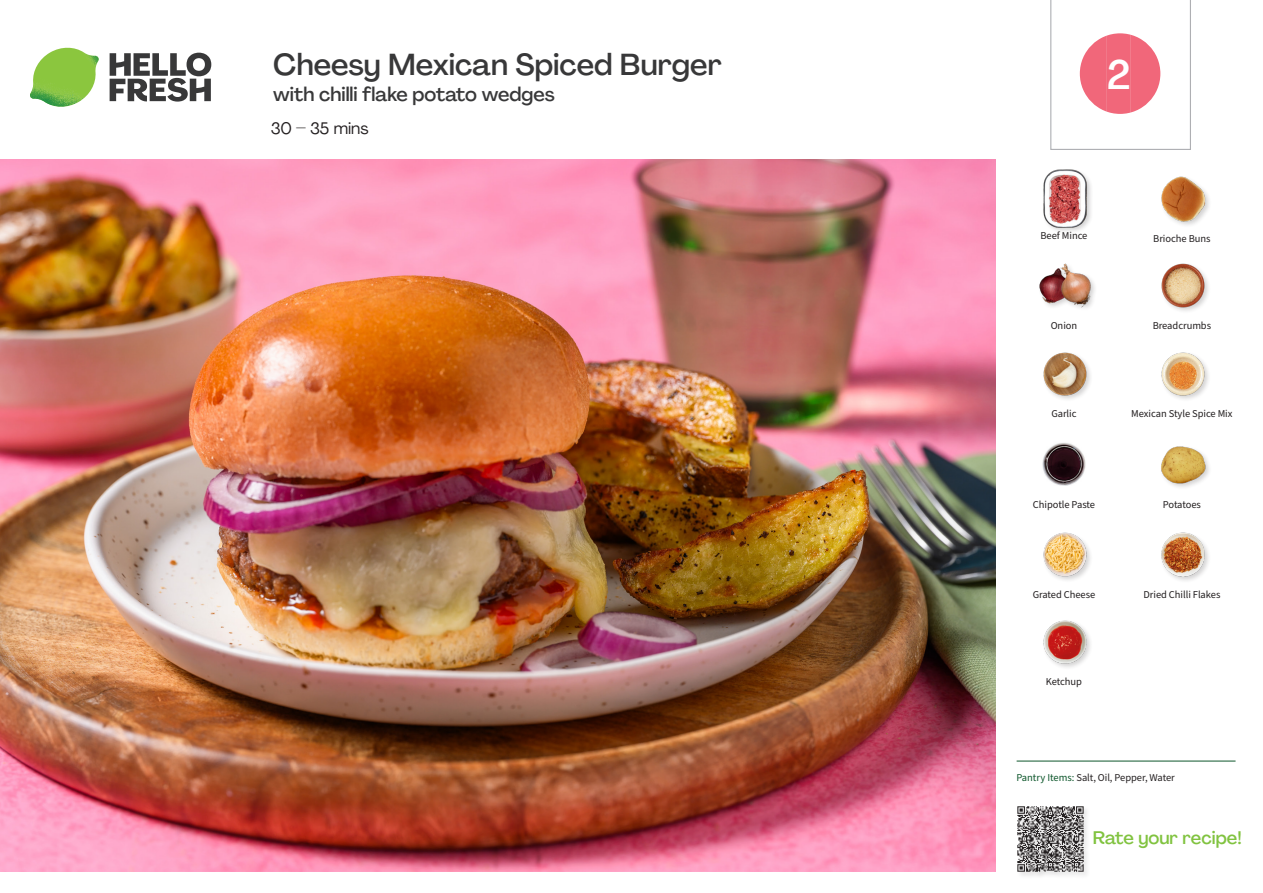
<style>
.page{position:relative;width:1263px;height:893px;background:#fff}
.page>*{position:absolute;margin:0;border:0;box-sizing:border-box;transform-origin:0 0}
._24_Recipe_Nr_Bag{font:500 40.5px "Agrandir";color:#fff}
._15_Titel_UK{font:500 30px "Agrandir";color:#383839}
._15_Titel_UK-2{font:500 19.5px "Agrandir";color:#383839}
.t1{font:500 18px "Agrandir";color:#81c340}
._02_Box_Type{font:16.5px "Agrandir";color:#231f20}
._18_FRONT_ingredients_UK{font:10.5px "Source Sans Pro";letter-spacing:-.005em;color:#231f20}
.t2{font:10.5px "Source Sans Variable";letter-spacing:-.005em;color:#231f20}
.s1{font-family:"Source Sans Pro";color:#0e572c}
</style>
<div class="page">
<svg style="left:110px;top:53px;width:101px;height:49px"></svg>
<img style="left:30px;top:48px;width:69px;height:59px">
<img style="left:0;top:159px;width:995px;height:713px">
<hr style="left:1016px;top:761px;width:219px;height:1px;background:#0e572c">
<div style="left:1017px;top:805px;width:74px;height:74px;background:#f9f9f9"></div>
<img style="left:1017px;top:806px;width:69px;height:69px">
<img style="left:1161px;top:176px;width:48px;height:49px">
<div style="left:1042px;top:169px;width:52px;height:65px;background:#231f20;opacity:.2"></div>
<img style="left:1042px;top:170px;width:52px;height:57px">
<img style="left:1161px;top:263px;width:48px;height:48px">
<img style="left:1039px;top:263px;width:55px;height:45px">
<img style="left:1161px;top:352px;width:48px;height:47px">
<img style="left:1043px;top:352px;width:48px;height:47px">
<img style="left:1161px;top:446px;width:48px;height:41px">
<img style="left:1161px;top:532px;width:48px;height:49px">
<img style="left:1043px;top:532px;width:48px;height:48px">
<img style="left:1043px;top:620px;width:47px;height:48px">
<img style="left:1042px;top:443px;width:44px;height:42px">
<svg style="left:1050px;top:0;width:141px;height:150px"></svg>
<p class="_15_Titel_UK" style="left:273px;top:46px;width:450px">Cheesy Mexican Spiced Burger</p>
<p class="_15_Titel_UK-2" style="left:273px;top:82px;width:283px">with chilli flake potato wedges</p>
<p class="_02_Box_Type" style="left:271px;top:118px;width:99px">30 – 35 mins</p>
<p class="_24_Recipe_Nr_Bag" style="left:1107px;top:50px;width:25px">2</p>
<p class="_18_FRONT_ingredients_UK" style="left:1040px;top:229px;width:48px">Beef Mince</p>
<p class="_18_FRONT_ingredients_UK" style="left:1153px;top:231px;width:59px">Brioche Buns</p>
<p class="_18_FRONT_ingredients_UK" style="left:1051px;top:319px;width:28px">Onion</p>
<p class="_18_FRONT_ingredients_UK" style="left:1153px;top:319px;width:60px">Breadcrumbs</p>
<p class="_18_FRONT_ingredients_UK" style="left:1051px;top:407px;width:27px">Garlic</p>
<p class="_18_FRONT_ingredients_UK" style="left:1131px;top:407px;width:103px">Mexican Style Spice Mix</p>
<p class="_18_FRONT_ingredients_UK" style="left:1033px;top:498px;width:64px">Chipotle Paste</p>
<p class="_18_FRONT_ingredients_UK" style="left:1163px;top:498px;width:40px">Potatoes</p>
<p class="_18_FRONT_ingredients_UK" style="left:1033px;top:587px;width:64px">Grated Cheese</p>
<p class="_18_FRONT_ingredients_UK" style="left:1143px;top:587px;width:78px">Dried Chilli Flakes</p>
<p class="_18_FRONT_ingredients_UK" style="left:1046px;top:674px;width:38px">Ketchup</p>
<p class="t2" style="left:1016px;top:771px;width:160px"><span class="s1">Pantry Items:</span> Salt, Oil, Pepper, Water</p>
<h3 class="t1" style="left:1093px;top:827px;width:150px">Rate your recipe!</h3>
</div>
